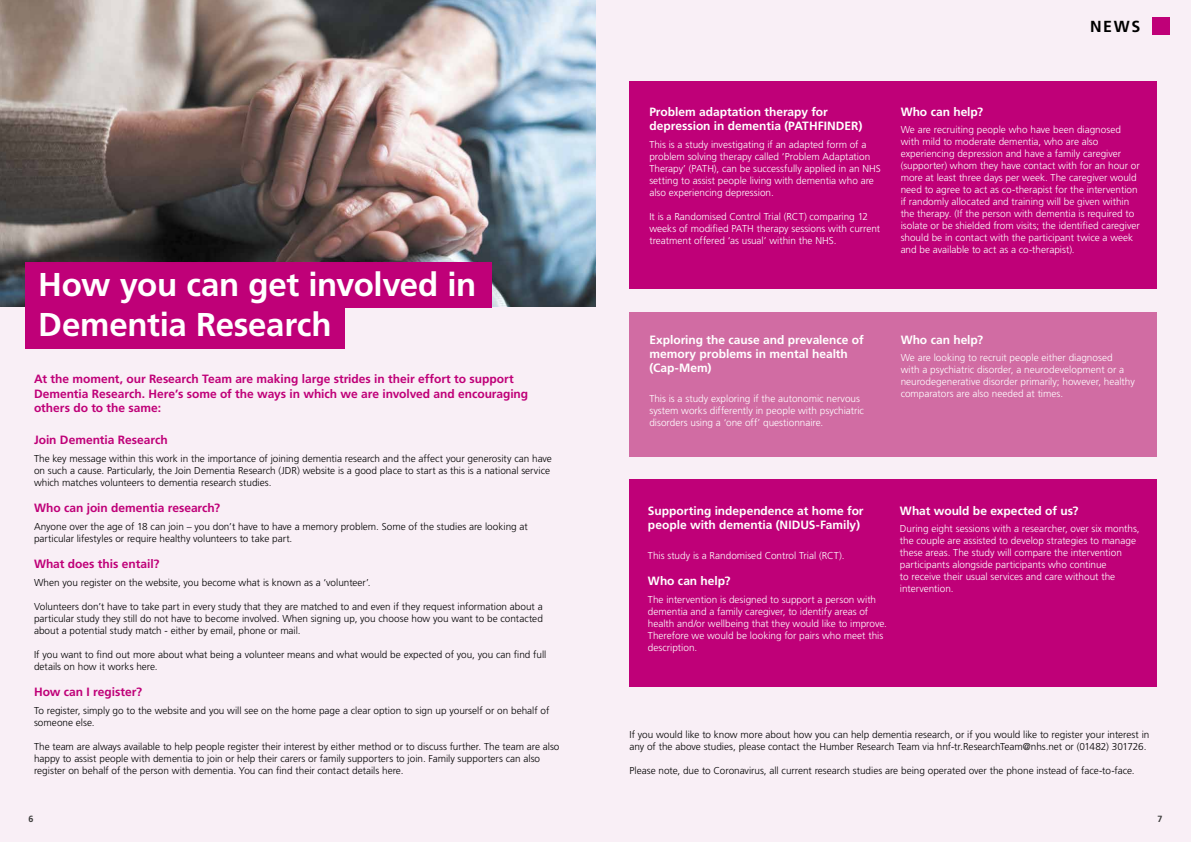
<style>
.page{position:relative;width:1191px;height:842px;background:#f9eff6}
.page>*{position:absolute;margin:0;border:0;box-sizing:border-box;transform-origin:0 0}
.t1{font:700 33px/39.6px "Frutiger LT Std";letter-spacing:-.01em;color:#fff}
.t2{font:700 16px "Frutiger LT Std";color:#000}
.t3{font:700 12px/14.4px "Frutiger LT Std";color:#fff}
.t4{font:700 12px/14.4px "Frutiger LT Std";color:#bf0078}
.t5{font:300 10px/12px "Frutiger LT Std";color:#fff}
.t6{font:300 10px/12px "Frutiger LT Std";color:#000}
.t7{font:700 9px "Frutiger LT Std";color:#3c3c3b}
</style>
<div class="page">
<div style="left:629px;top:82px;width:528px;height:207px;background:#bf0078"></div>
<img style="left:0;top:0;width:595px;height:306px">
<div style="left:26px;top:262px;width:466px;height:46px;background:#bf0078"></div>
<div style="left:26px;top:303px;width:318px;height:46px;background:#bf0078"></div>
<div style="left:1152px;top:17px;width:17px;height:17px;background:#bf0078"></div>
<div style="left:629px;top:312px;width:528px;height:144px;background:#d16ca3"></div>
<div style="left:629px;top:479px;width:528px;height:208px;background:#bf0078"></div>
<h1 class="t1" style="left:38px;top:265px;width:439px">How you can get involved in<br>Dementia Research</h1>
<p class="t4" style="left:34px;top:372px;width:496px">At the moment, our Research Team are making large strides in their effort to support<br>Dementia Research. Here’s some of the ways in which we are involved and encouraging others do to the same:</p>
<p class="t4" style="left:34px;top:433px;width:135px">Join Dementia Research</p>
<p class="t6" style="left:34px;top:452px;width:519px">The key message within this work in the importance of joining dementia research and the affect your generosity can have on such a cause. Particularly, the Join Dementia Research (JDR) website is a good place to start as this is a national service which matches volunteers to dementia research studies.</p>
<p class="t4" style="left:34px;top:501px;width:188px">Who can join dementia research?</p>
<p class="t6" style="left:34px;top:520px;width:495px">Anyone over the age of 18 can join – you don’t have to have a memory problem. Some of the studies are looking at particular lifestyles or require healthy volunteers to take part.</p>
<p class="t4" style="left:34px;top:557px;width:127px">What does this entail?</p>
<p class="t6" style="left:34px;top:576px;width:338px">When you register on the website, you become what is known as a ‘volunteer’.</p>
<p class="t6" style="left:34px;top:600px;width:510px;text-align:justify">Volunteers don’t have to take part in every study that they are matched to and even if they request information about a particular study they still do not have to become involved. When signing up, you choose how you want to be contacted about a potential study match - either by email, phone or mail.</p>
<p class="t6" style="left:34px;top:648px;width:514px">If you want to find out more about what being a volunteer means and what would be expected of you, you can find full details on how it works here.</p>
<p class="t4" style="left:34px;top:685px;width:110px">How can I register?</p>
<p class="t6" style="left:34px;top:704px;width:517px">To register, simply go to the website and you will see on the home page a clear option to sign up yourself or on behalf of someone else.</p>
<p class="t6" style="left:34px;top:740px;width:527px">The team are always available to help people register their interest by either method or to discuss further. The team are also happy to assist people with dementia to join or help their carers or family supporters to join. Family supporters can also register on behalf of the person with dementia. You can find their contact details here.</p>
<h2 class="t2" style="left:1090px;top:17px;width:52px">NEWS</h2>
<p class="t3" style="left:649px;top:104px;width:214px">Problem adaptation therapy for depression in dementia (PATHFINDER)</p>
<p class="t5" style="left:649px;top:138px;width:233px">This is a study investigating if an adapted form of a problem solving therapy called ‘Problem Adaptation Therapy’ (PATH), can be successfully applied in an NHS setting to assist people living with dementia who are also experiencing depression.</p>
<p class="t5" style="left:649px;top:210px;width:232px">It is a Randomised Control Trial (RCT) comparing 12 weeks of modified PATH therapy sessions with current treatment offered ‘as usual’ within the NHS.</p>
<p class="t3" style="left:900px;top:104px;width:84px">Who can help?</p>
<p class="t5" style="left:900px;top:124px;width:241px">We are recruiting people who have been diagnosed with mild to moderate dementia, who are also experiencing depression and have a family caregiver (supporter) whom they have contact with for an hour or more at least three days per week. The caregiver would need to agree to act as co-therapist for the intervention if randomly allocated and training will be given within the therapy. (If the person with dementia is required to isolate or be shielded from visits; the identified caregiver should be in contact with the participant twice a week and be available to act as a co-therapist).</p>
<p class="t3" style="left:649px;top:332px;width:216px">Exploring the cause and prevalence of memory problems in mental health (Cap-Mem)</p>
<p class="t5" style="left:649px;top:393px;width:216px">This is a study exploring if the autonomic nervous system works differently in people with psychiatric disorders using a ‘one off’ questionnaire.</p>
<p class="t3" style="left:900px;top:332px;width:84px">Who can help?</p>
<p class="t5" style="left:900px;top:352px;width:236px">We are looking to recruit people either diagnosed<br>with a psychiatric disorder, a neurodevelopment or a neurodegenerative disorder primarily; however, healthy comparators are also needed at times.</p>
<p class="t3" style="left:648px;top:503px;width:217px">Supporting independence at home for people with dementia (NIDUS-Family)</p>
<p class="t5" style="left:648px;top:549px;width:198px">This study is a Randomised Control Trial (RCT).</p>
<p class="t3" style="left:648px;top:574px;width:84px">Who can help?</p>
<p class="t5" style="left:648px;top:594px;width:240px">The intervention is designed to support a person with dementia and a family caregiver, to identify areas of health and/or wellbeing that they would like to improve.<br>Therefore we would be looking for pairs who meet this description.</p>
<p class="t3" style="left:900px;top:503px;width:180px">What would be expected of us?</p>
<p class="t5" style="left:900px;top:523px;width:241px">During eight sessions with a researcher, over six months, the couple are assisted to develop strategies to manage these areas. The study will compare the intervention participants alongside participants who continue<br>to receive their usual services and care without the intervention.</p>
<p class="t6" style="left:629px;top:728px;width:521px">If you would like to know more about how you can help dementia research, or if you would like to register your interest in any of the above studies, please contact the Humber Research Team via hnf-tr.ResearchTeam@nhs.net or (01482) 301726.</p>
<p class="t6" style="left:629px;top:764px;width:506px">Please note, due to Coronavirus, all current research studies are being operated over the phone instead of face-to-face.</p>
<p class="t7" style="left:28px;top:813px;width:7px">6</p>
<p class="t7" style="left:1157px;top:813px;width:7px">7</p>
</div>
